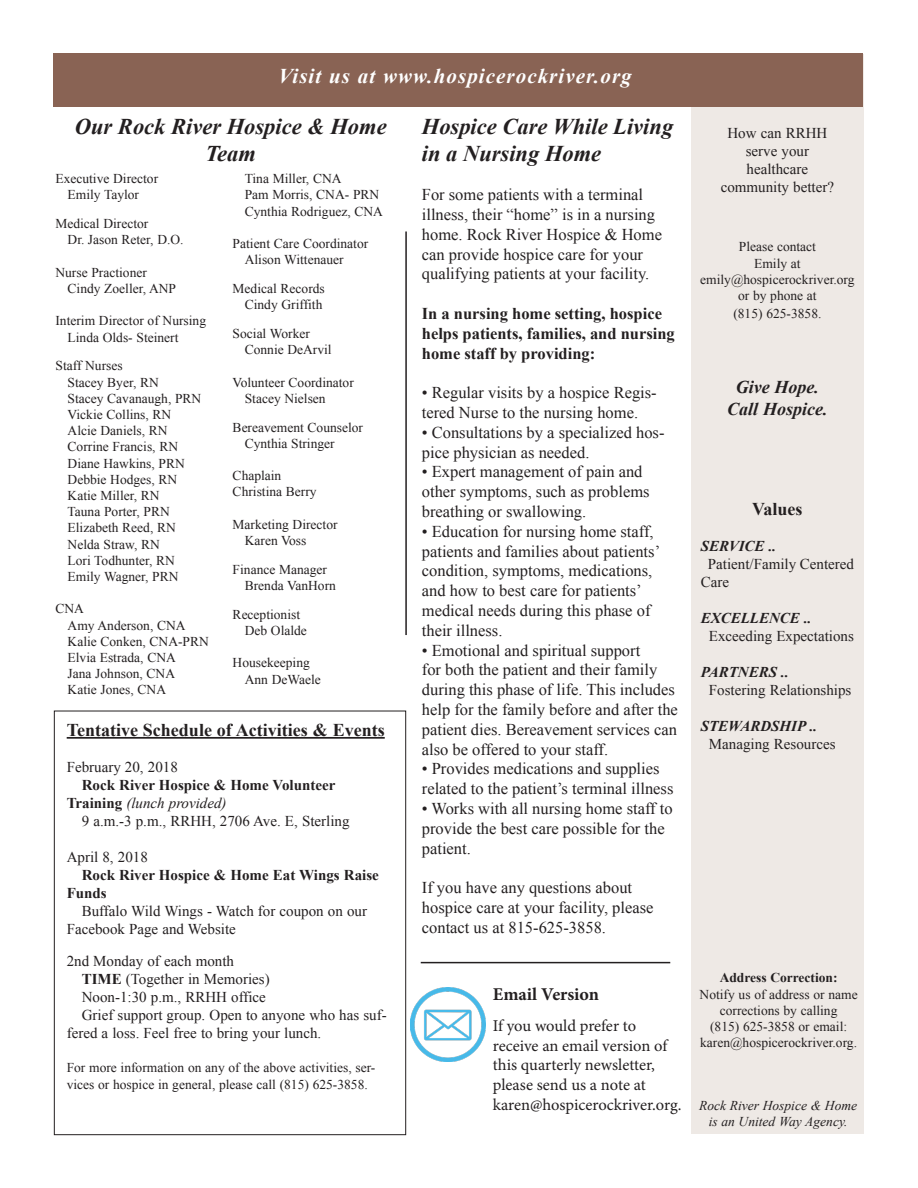
<style>
.page{position:relative;width:918px;height:1188px;background:#fff}
.page>*{position:absolute;margin:0;border:0;box-sizing:border-box;transform-origin:0 0}
.t1{font:italic 700 22.5px/27px "Times New Roman";color:#231f20}
.t2{font:italic 700 21px "Times New Roman";letter-spacing:.05em;color:#fff}
.t3{font:700 18px "Times New Roman";color:#231f20}
.t4{font:italic 700 18px "Times New Roman";color:#231f20}
.t5{font:700 18px "Minion Pro";color:#231f20}
.t6{font:16.5px/19.8px "Times New Roman";color:#231f20}
.t7{font:16.5px/19.8px "Minion Pro";letter-spacing:-.005em;color:#231f20}
.t8{font:700 16.5px/19.8px "Times New Roman";color:#231f20}
.t9{font:15px/18px "Times New Roman";color:#231f20}
.t10{font:700 15px/18px "Times New Roman";color:#231f20}
.t11{font:italic 700 15px "Times New Roman";color:#231f20}
.t12{font:13.5px/16.2px "Times New Roman";color:#231f20}
.t13{font:italic 13.5px/16.2px "Times New Roman";color:#231f20;text-align:center}
.t14{font:700 13.5px "Times New Roman";color:#231f20}
.s1{font-weight:400;font-style:italic}
.s2{font-weight:700}
</style>
<div class="page">
<div style="left:691px;top:54px;width:173px;height:1080px;background:#eee9e5"></div>
<div style="left:53px;top:53px;width:810px;height:54px;background:#896354"></div>
<hr style="left:67px;top:737px;width:318px;height:2px;background:#231f20">
<div style="left:54px;top:711px;width:352px;height:424px;border:1px solid #231f20"></div>
<img style="left:411px;top:987px;width:74px;height:75px">
<hr style="left:421px;top:962px;width:249px;height:1px;background:#231f20">
<hr style="left:405px;top:231px;width:2px;height:404px;background:#231f20">
<p class="t2" style="left:279px;top:61px;width:355px">Visit us at www.hospicerockriver.org</p>
<p class="t1" style="left:75px;top:112px;width:313px;text-align:center">Our Rock River Hospice &amp; Home<br>Team</p>
<p class="t12" style="left:56px;top:170px;width:104px">Executive Director</p>
<p class="t12" style="left:68px;top:187px;width:73px">Emily Taylor</p>
<p class="t12" style="left:56px;top:215px;width:94px">Medical Director</p>
<p class="t12" style="left:68px;top:232px;width:117px">Dr. Jason Reter, D.O.</p>
<p class="t12" style="left:56px;top:264px;width:93px">Nurse Practioner</p>
<p class="t12" style="left:68px;top:280px;width:110px">Cindy Zoeller, ANP</p>
<p class="t12" style="left:56px;top:313px;width:152px">Interim Director of Nursing</p>
<p class="t12" style="left:68px;top:329px;width:112px">Linda Olds- Steinert</p>
<p class="t12" style="left:56px;top:358px;width:69px">Staff Nurses</p>
<p class="t12" style="left:68px;top:374px;width:93px">Stacey Byer, RN</p>
<p class="t12" style="left:68px;top:390px;width:135px">Stacey Cavanaugh, PRN</p>
<p class="t12" style="left:68px;top:406px;width:105px">Vickie Collins, RN</p>
<p class="t12" style="left:68px;top:422px;width:102px">Alcie Daniels, RN</p>
<p class="t12" style="left:68px;top:439px;width:112px">Corrine Francis, RN</p>
<p class="t12" style="left:68px;top:455px;width:119px">Diane Hawkins, PRN</p>
<p class="t12" style="left:68px;top:471px;width:111px">Debbie Hodges, RN</p>
<p class="t12" style="left:68px;top:487px;width:93px">Katie Miller, RN</p>
<p class="t12" style="left:68px;top:503px;width:104px">Tauna Porter, PRN</p>
<p class="t12" style="left:68px;top:520px;width:110px">Elizabeth Reed, RN</p>
<p class="t12" style="left:68px;top:536px;width:94px">Nelda Straw, RN</p>
<p class="t12" style="left:68px;top:552px;width:109px">Lori Todhunter, RN</p>
<p class="t12" style="left:68px;top:568px;width:112px">Emily Wagner, PRN</p>
<p class="t12" style="left:56px;top:601px;width:30px">CNA</p>
<p class="t12" style="left:68px;top:617px;width:120px">Amy Anderson, CNA</p>
<p class="t12" style="left:68px;top:633px;width:143px">Kalie Conken, CNA-PRN</p>
<p class="t12" style="left:68px;top:649px;width:110px">Elvia Estrada, CNA</p>
<p class="t12" style="left:68px;top:665px;width:109px">Jana Johnson, CNA</p>
<p class="t12" style="left:68px;top:682px;width:100px">Katie Jones, CNA</p>
<p class="t12" style="left:245px;top:170px;width:98px">Tina Miller, CNA</p>
<p class="t12" style="left:245px;top:187px;width:136px">Pam Morris, CNA- PRN</p>
<p class="t12" style="left:245px;top:203px;width:140px">Cynthia Rodriguez, CNA</p>
<p class="t12" style="left:233px;top:235px;width:137px">Patient Care Coordinator</p>
<p class="t12" style="left:245px;top:251px;width:100px">Alison Wittenauer</p>
<p class="t12" style="left:233px;top:280px;width:94px">Medical Records</p>
<p class="t12" style="left:245px;top:296px;width:79px">Cindy Griffith</p>
<p class="t12" style="left:233px;top:325px;width:79px">Social Worker</p>
<p class="t12" style="left:245px;top:341px;width:88px">Connie DeArvil</p>
<p class="t12" style="left:233px;top:374px;width:123px">Volunteer Coordinator</p>
<p class="t12" style="left:245px;top:390px;width:82px">Stacey Nielsen</p>
<p class="t12" style="left:233px;top:419px;width:132px">Bereavement Counselor</p>
<p class="t12" style="left:245px;top:435px;width:91px">Cynthia Stringer</p>
<p class="t12" style="left:233px;top:467px;width:50px">Chaplain</p>
<p class="t12" style="left:233px;top:484px;width:85px">Christina Berry</p>
<p class="t12" style="left:233px;top:516px;width:106px">Marketing Director</p>
<p class="t12" style="left:245px;top:532px;width:63px">Karen Voss</p>
<p class="t12" style="left:233px;top:561px;width:96px">Finance Manager</p>
<p class="t12" style="left:245px;top:577px;width:93px">Brenda VanHorn</p>
<p class="t12" style="left:233px;top:606px;width:69px">Receptionist</p>
<p class="t12" style="left:245px;top:622px;width:64px">Deb Olalde</p>
<p class="t12" style="left:233px;top:655px;width:79px">Housekeeping</p>
<p class="t12" style="left:245px;top:671px;width:78px">Ann DeWaele</p>
<p class="t3" style="left:67px;top:717px;width:320px">Tentative Schedule of Activities &amp; Events</p>
<p class="t9" style="left:67px;top:758px;width:113px">February 20, 2018</p>
<p class="t10" style="left:67px;top:775px;width:270px;text-indent:15px">Rock River Hospice &amp; Home Volunteer<br>Training <span class="s1">(lunch provided)</span></p>
<p class="t9" style="left:82px;top:812px;width:269px">9 a.m.-3 p.m., RRHH, 2706 Ave. E, Sterling</p>
<p class="t9" style="left:67px;top:848px;width:83px">April 8, 2018</p>
<p class="t10" style="left:67px;top:865px;width:314px;text-indent:15px">Rock River Hospice &amp; Home Eat Wings Raise<br>Funds</p>
<p class="t9" style="left:67px;top:902px;width:302px;text-indent:15px">Buffalo Wild Wings - Watch for coupon on our<br>Facebook Page and Website</p>
<p class="t9" style="left:67px;top:952px;width:169px">2nd Monday of each month</p>
<p class="t9" style="left:82px;top:970px;width:189px"><span class="s2">TIME</span> (Together in Memories)</p>
<p class="t9" style="left:82px;top:988px;width:186px">Noon-1:30 p.m., RRHH office</p>
<p class="t9" style="left:67px;top:1006px;width:322px;text-indent:15px">Grief support group. Open to anyone who has suf&shy;fered a loss. Feel free to bring your lunch.</p>
<p class="t12" style="left:67px;top:1060px;width:310px">For more information on any of the above activities, ser&shy;vices or hospice in general, please call (815) 625-3858.</p>
<p class="t1" style="left:422px;top:112px;width:253px">Hospice Care While Living in a Nursing Home</p>
<p class="t6" style="left:422px;top:184px;width:242px">For some patients with a terminal illness, their “home” is in a nursing home. Rock River Hospice &amp; Home can provide hospice care for your qualifying patients at your facility.</p>
<p class="t8" style="left:422px;top:303px;width:255px">In a nursing home setting, hospice helps patients, families, and nursing home staff by providing:</p>
<p class="t6" style="left:422px;top:382px;width:236px">• Regular visits by a hospice Regis&shy;tered Nurse to the nursing home.</p>
<p class="t6" style="left:422px;top:422px;width:244px">• Consultations by a specialized hos&shy;pice physician as needed.</p>
<p class="t6" style="left:422px;top:462px;width:229px">• Expert management of pain and other symptoms, such as problems breathing or swallowing.</p>
<p class="t6" style="left:422px;top:521px;width:240px">• Education for nursing home staff, patients and families about patients’ condition, symptoms, medications, and how to best care for patients’ medical needs during this phase of their illness.</p>
<p class="t6" style="left:422px;top:640px;width:258px">• Emotional and spiritual support<br>for both the patient and their family during this phase of life. This includes help for the family before and after the patient dies. Bereavement services can also be offered to your staff.</p>
<p class="t6" style="left:422px;top:759px;width:253px">• Provides medications and supplies related to the patient’s terminal illness</p>
<p class="t6" style="left:422px;top:798px;width:252px">• Works with all nursing home staff to provide the best care possible for the patient.</p>
<p class="t6" style="left:422px;top:877px;width:233px">If you have any questions about hospice care at your facility, please contact us at 815-625-3858.</p>
<p class="t5" style="left:493px;top:982px;width:108px">Email Version</p>
<p class="t7" style="left:493px;top:1016px;width:145px">If you would prefer to</p>
<p class="t7" style="left:493px;top:1036px;width:176px">receive an email version of this quarterly newsletter, please send us a note at</p>
<p class="t7" style="left:493px;top:1095px;width:190px">karen@hospicerockriver.org.</p>
<p class="t9" style="left:727px;top:124px;width:101px">How can RRHH</p>
<p class="t9" style="left:746px;top:142px;width:65px">serve your</p>
<p class="t9" style="left:747px;top:160px;width:63px">healthcare</p>
<p class="t9" style="left:721px;top:178px;width:115px">community better?</p>
<p class="t12" style="left:739px;top:238px;width:79px">Please contact</p>
<p class="t12" style="left:754px;top:255px;width:48px">Emily at</p>
<p class="t12" style="left:700px;top:271px;width:156px">emily@hospicerockriver.org</p>
<p class="t12" style="left:738px;top:287px;width:80px">or by phone at</p>
<p class="t12" style="left:733px;top:305px;width:90px">(815) 625-3858.</p>
<p class="t4" style="left:736px;top:375px;width:85px">Give Hope.</p>
<p class="t4" style="left:727px;top:397px;width:102px">Call Hospice.</p>
<p class="t3" style="left:752px;top:497px;width:52px">Values</p>
<p class="t11" style="left:701px;top:536px;width:77px">SERVICE ..</p>
<p class="t9" style="left:701px;top:555px;width:155px;text-indent:7px">Patient/Family Centered<br>Care</p>
<p class="t11" style="left:701px;top:608px;width:112px">EXCELLENCE ..</p>
<p class="t9" style="left:709px;top:627px;width:146px">Exceeding Expectations</p>
<p class="t11" style="left:701px;top:662px;width:90px">PARTNERS ..</p>
<p class="t9" style="left:709px;top:681px;width:144px">Fostering Relationships</p>
<p class="t11" style="left:701px;top:716px;width:118px">STEWARDSHIP ..</p>
<p class="t9" style="left:709px;top:735px;width:128px">Managing Resources</p>
<p class="t14" style="left:720px;top:969px;width:119px">Address Correction:</p>
<p class="t12" style="left:700px;top:986px;width:160px;text-align:center">Notify us of address or name corrections by calling</p>
<p class="t12" style="left:710px;top:1018px;width:139px">(815) 625-3858 or email:</p>
<p class="t12" style="left:700px;top:1034px;width:158px">karen@hospicerockriver.org.</p>
<p class="t13" style="left:699px;top:1097px;width:160px">Rock River Hospice &amp; Home is an United Way Agency.</p>
</div>
